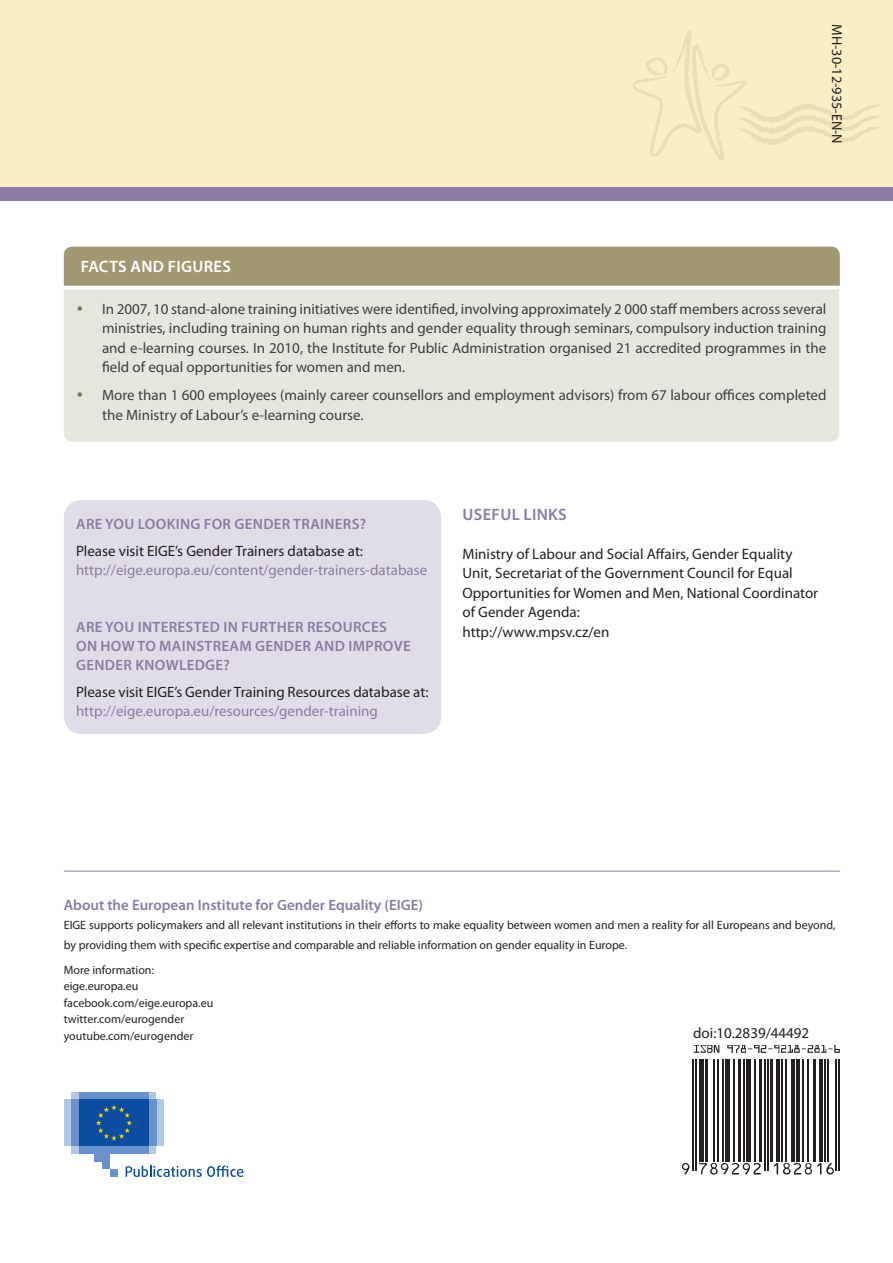
<style>
.page{position:relative;width:893px;height:1263px;background:#fff}
.page>*{position:absolute;margin:0;border:0;box-sizing:border-box;transform-origin:0 0}
._05_-_Box_title{font:600 16.5px "Myriad Pro";letter-spacing:.02em;color:#fff}
._01_-_Subtitle{font:600 16.5px "Myriad Pro";letter-spacing:.02em;color:#8c7ba2}
.t1{font:15px/19.5px "Myriad Pro";color:#3e3e3f;text-align:justify}
._03_-_Text{font:15px/19.5px "Myriad Pro";color:#231f20}
._01_-_Subtitle-2{font:600 15px/18.8px "Myriad Pro";letter-spacing:.02em;color:#8c7ba2}
._03_-_Text-2{font:15px/18.8px "Myriad Pro";color:#8c7ba2}
._01_-_Subtitle-3{font:600 15px "Myriad Pro";color:#8c7ba2}
._03_-_Text-3{font:14.25px "Myriad Pro";color:#231f20}
._03_-_Text-4{font:12px/19.5px "Myriad Pro";color:#231f20}
.s1{color:#767a4e}
.s2{color:#231f20}
.s3{color:#8c7ba2}
</style>
<div class="page">
<div style="left:0;top:168px;width:893px;height:33px;background:#8c7ba2"></div>
<div style="left:0;top:0;width:893px;height:187px;background:#fbeec6"></div>
<svg style="left:633px;top:31px;width:246px;height:129px"></svg>
<div style="left:64px;top:500px;width:377px;height:234px;background:#e1dde8;border-radius:18px"></div>
<div style="left:72px;top:1146px;width:84px;height:7px;background:#b3c8e5"></div>
<div style="left:72px;top:1092px;width:84px;height:7px;background:#b3c8e5"></div>
<div style="left:79px;top:1092px;width:70px;height:7px;background:#6892cc"></div>
<div style="left:79px;top:1146px;width:70px;height:7px;background:#6892cc"></div>
<div style="left:149px;top:1099px;width:7px;height:47px;background:#6892cc"></div>
<div style="left:156px;top:1099px;width:8px;height:47px;background:#b3c8e5"></div>
<div style="left:72px;top:1099px;width:7px;height:47px;background:#6892cc"></div>
<div style="left:64px;top:1099px;width:8px;height:47px;background:#b3c8e5"></div>
<div style="left:95px;top:1146px;width:15px;height:15px;background:#6892cc"></div>
<div style="left:102px;top:1146px;width:8px;height:23px;background:#6892cc"></div>
<div style="left:110px;top:1169px;width:8px;height:8px;background:#6892cc"></div>
<div style="left:79px;top:1099px;width:70px;height:47px;background:#0d4da1"></div>
<svg style="left:96px;top:1105px;width:36px;height:35px"></svg>
<svg style="left:126px;top:1165px;width:117px;height:12px"></svg>
<hr style="left:693px;top:1059px;width:1px;height:112px;background:#231f20">
<hr style="left:696px;top:1059px;width:1px;height:112px;background:#231f20">
<hr style="left:699px;top:1059px;width:4px;height:102px;background:#231f20">
<hr style="left:705px;top:1059px;width:3px;height:102px;background:#231f20">
<hr style="left:713px;top:1059px;width:1px;height:102px;background:#231f20">
<hr style="left:718px;top:1059px;width:1px;height:102px;background:#231f20">
<hr style="left:722px;top:1059px;width:1px;height:102px;background:#231f20">
<div style="left:725px;top:1059px;width:5px;height:102px;background:#231f20"></div>
<hr style="left:733px;top:1059px;width:1px;height:102px;background:#231f20">
<hr style="left:738px;top:1059px;width:2px;height:102px;background:#231f20">
<hr style="left:744px;top:1059px;width:1px;height:102px;background:#231f20">
<hr style="left:747px;top:1059px;width:4px;height:102px;background:#231f20">
<hr style="left:755px;top:1059px;width:1px;height:102px;background:#231f20">
<hr style="left:759px;top:1059px;width:3px;height:102px;background:#231f20">
<hr style="left:764px;top:1059px;width:1px;height:112px;background:#231f20">
<hr style="left:767px;top:1059px;width:1px;height:112px;background:#231f20">
<hr style="left:770px;top:1059px;width:3px;height:102px;background:#231f20">
<hr style="left:776px;top:1059px;width:3px;height:102px;background:#231f20">
<hr style="left:781px;top:1059px;width:1px;height:102px;background:#231f20">
<hr style="left:786px;top:1059px;width:1px;height:102px;background:#231f20">
<hr style="left:792px;top:1059px;width:3px;height:102px;background:#231f20">
<hr style="left:796px;top:1059px;width:4px;height:102px;background:#231f20">
<hr style="left:803px;top:1059px;width:1px;height:102px;background:#231f20">
<hr style="left:807px;top:1059px;width:1px;height:102px;background:#231f20">
<hr style="left:814px;top:1059px;width:2px;height:102px;background:#231f20">
<hr style="left:819px;top:1059px;width:4px;height:102px;background:#231f20">
<hr style="left:824px;top:1059px;width:2px;height:102px;background:#231f20">
<hr style="left:827px;top:1059px;width:2px;height:102px;background:#231f20">
<hr style="left:835px;top:1059px;width:2px;height:112px;background:#231f20">
<hr style="left:838px;top:1059px;width:2px;height:112px;background:#231f20">
<svg style="left:694px;top:1045px;width:25px;height:8px"></svg>
<svg style="left:727px;top:1045px;width:113px;height:8px"></svg>
<svg style="left:682px;top:1163px;width:7px;height:11px"></svg>
<svg style="left:699px;top:1163px;width:62px;height:11px"></svg>
<svg style="left:774px;top:1163px;width:60px;height:11px"></svg>
<div style="left:64px;top:247px;width:776px;height:39px;background:#a19872"></div>
<div style="left:64px;top:289px;width:775px;height:153px;background:#e7e6de"></div>
<hr style="left:64px;top:871px;width:776px;height:1px;background:#8c7ba2">
<p class="_03_-_Text-3" style="left:846px;top:24px;width:121px;rotate:90deg">MH-30-12-935-EN-N</p>
<p class="_05_-_Box_title" style="left:81px;top:256px;width:152px">FACTS AND FIGURES</p>
<p class="t1" style="left:102px;top:298px;width:726px;text-indent:-26px"><span class="s1">•</span> In 2007, 10 stand-alone training initiatives were identified, involving approximately 2 000 staff members across several ministries, including training on human rights and gender equality through seminars, compulsory induction training and e-learning courses. In 2010, the Institute for Public Administration organised 21 accredited programmes in the field of equal opportunities for women and men.</p>
<p class="t1" style="left:102px;top:385px;width:726px;text-indent:-26px"><span class="s1">•</span> More than 1 600 employees (mainly career counsellors and employment advisors) from 67 labour offices completed the Ministry of Labour’s e-learning course.</p>
<p class="_01_-_Subtitle-2" style="left:76px;top:514px;width:291px">ARE YOU LOOKING FOR GENDER TRAINERS?</p>
<p class="_03_-_Text-2" style="left:76px;top:541px;width:353px"><span class="s2">Please visit EIGE’s Gender Trainers database at: </span>http://eige.europa.eu/content/gender-trainers-database</p>
<p class="_01_-_Subtitle-2" style="left:76px;top:617px;width:336px">ARE YOU INTERESTED IN FURTHER RESOURCES<br>ON HOW TO MAINSTREAM GENDER AND IMPROVE<br>GENDER KNOWLEDGE?</p>
<p class="_03_-_Text" style="left:76px;top:682px;width:354px;line-height:18.8px">Please visit EIGE’s Gender Training Resources database at: <span class="s3">http://eige.europa.eu/resources/gender-training</span></p>
<p class="_01_-_Subtitle" style="left:463px;top:504px;width:106px">USEFUL LINKS</p>
<p class="_03_-_Text" style="left:462px;top:544px;width:357px">Ministry of Labour and Social Affairs, Gender Equality Unit, Secretariat of the Government Council for Equal Opportunities for Women and Men, National Coordinator of Gender Agenda:<br>http://www.mpsv.cz/en</p>
<p class="_01_-_Subtitle-3" style="left:64px;top:895px;width:361px">About the European Institute for Gender Equality (EIGE)</p>
<p class="_03_-_Text-4" style="left:64px;top:915px;width:773px">EIGE supports policymakers and all relevant institutions in their efforts to make equality between women and men a reality for all Europeans and beyond, by providing them with specific expertise and comparable and reliable information on gender equality in Europe.</p>
<p class="_03_-_Text-4" style="left:64px;top:960px;width:92px">More information:</p>
<p class="_03_-_Text-4" style="left:64px;top:976px;width:76px">eige.europa.eu</p>
<p class="_03_-_Text-4" style="left:64px;top:993px;width:151px">facebook.com/eige.europa.eu</p>
<p class="_03_-_Text-4" style="left:64px;top:1009px;width:122px">twitter.com/eurogender</p>
<p class="_03_-_Text-4" style="left:64px;top:1026px;width:131px">youtube.com/eurogender</p>
<p class="_03_-_Text" style="left:693px;top:1023px;width:118px">doi:10.2839/44492</p>
</div>
